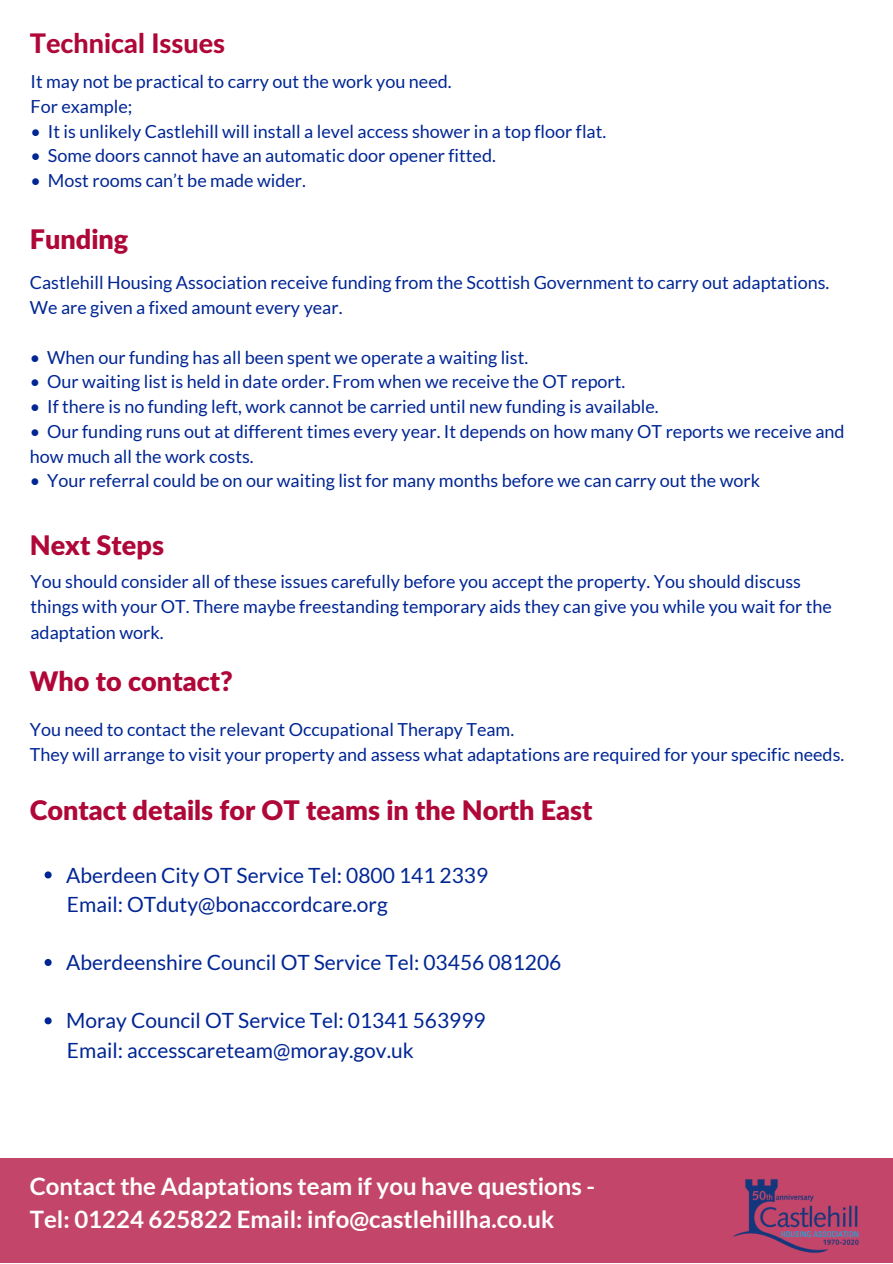
<style>
.page{position:relative;width:893px;height:1264px;background:#fff}
.page>*{position:absolute;margin:0;border:0;box-sizing:border-box;transform-origin:0 0}
.t1{font:900 27px "Lato Latin";color:#af0738}
.t2{font:800 27px "Lato Latin";color:#af0738}
.t3{font:700 24px/32.5px "Lato";color:#fff}
.t4{font:21px "Lato";color:#002694}
.t5{font:18px/25.2px "Lato";color:#002694}
</style>
<div class="page">
<div style="left:0;top:1158px;width:892px;height:104px;background:#c3466a"></div>
<svg style="left:45px;top:871px;width:7px;height:7px"></svg>
<svg style="left:45px;top:959px;width:7px;height:7px"></svg>
<svg style="left:45px;top:1017px;width:7px;height:7px"></svg>
<img style="left:733px;top:1179px;width:126px;height:74px">
<h1 class="t2" style="left:30px;top:32px;width:197px">Technical Issues</h1>
<p class="t5" style="left:30px;top:69px;width:422px;line-height:24.8px">It may not be practical to carry out the work you need.<br>For example;</p>
<p class="t5" style="left:30px;top:118px;width:577px">• It is unlikely Castlehill will install a level access shower in a top floor flat.</p>
<p class="t5" style="left:30px;top:143px;width:467px">• Some doors cannot have an automatic door opener fitted.</p>
<p class="t5" style="left:30px;top:167px;width:277px">• Most rooms can’t be made wider.</p>
<h1 class="t1" style="left:30px;top:227px;width:100px">Funding</h1>
<p class="t5" style="left:30px;top:270px;width:801px;line-height:24.8px">Castlehill Housing Association receive funding from the Scottish Government to carry out adaptations.<br>We are given a fixed amount every year.</p>
<p class="t5" style="left:30px;top:344px;width:500px">• When our funding has all been spent we operate a waiting list.</p>
<p class="t5" style="left:30px;top:369px;width:597px">• Our waiting list is held in date order. From when we receive the OT report.</p>
<p class="t5" style="left:30px;top:393px;width:630px">• If there is no funding left, work cannot be carried until new funding is available.</p>
<p class="t5" style="left:30px;top:418px;width:816px;line-height:24.8px">• Our funding runs out at different times every year. It depends on how many OT reports we receive and how much all the work costs.</p>
<p class="t5" style="left:30px;top:468px;width:731px">• Your referral could be on our waiting list for many months before we can carry out the work</p>
<h1 class="t1" style="left:30px;top:533px;width:136px">Next Steps</h1>
<p class="t5" style="left:30px;top:568px;width:803px">You should consider all of these issues carefully before you accept the property. You should discuss things with your OT. There maybe freestanding temporary aids they can give you while you wait for the adaptation work.</p>
<h1 class="t1" style="left:30px;top:669px;width:204px">Who to contact?</h1>
<p class="t5" style="left:30px;top:716px;width:816px">You need to contact the relevant Occupational Therapy Team.<br>They will arrange to visit your property and assess what adaptations are required for your specific needs.</p>
<h1 class="t1" style="left:30px;top:798px;width:564px">Contact details for OT teams in the North East</h1>
<p class="t4" style="left:66px;top:861px;width:423px">Aberdeen City OT Service Tel: 0800 141 2339</p>
<p class="t4" style="left:67px;top:891px;width:322px">Email: OTduty@bonaccordcare.org</p>
<p class="t4" style="left:66px;top:949px;width:496px">Aberdeenshire Council OT Service Tel: 03456 081206</p>
<p class="t4" style="left:66px;top:1007px;width:421px">Moray Council OT Service Tel: 01341 563999</p>
<p class="t4" style="left:67px;top:1036px;width:348px">Email: accesscareteam@moray.gov.uk</p>
<h2 class="t3" style="left:30px;top:1169px;width:567px">Contact the Adaptations team if you have questions -<br>Tel: 01224 625822 Email: info@castlehillha.co.uk</h2>
</div>
